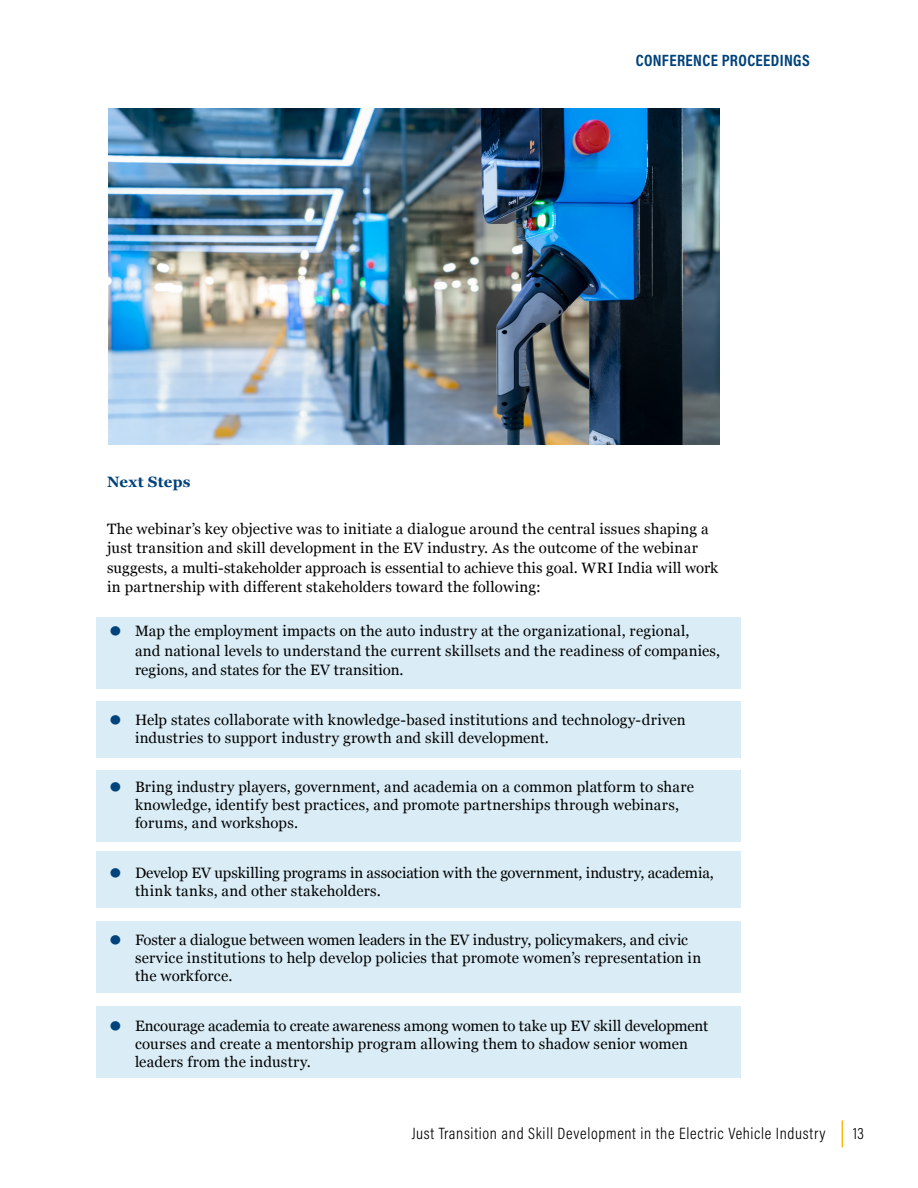
<style>
.page{position:relative;width:918px;height:1188px;background:#fff}
.page>*{position:absolute;margin:0;border:0;box-sizing:border-box;transform-origin:0 0}
.t1{font:300 16.5px "Acumin Pro Cond";letter-spacing:.04em;color:#000}
.t2{font:700 16.5px "Acumin Pro Cond";letter-spacing:.025em;color:#00427a}
.t3{font:15px/18px "Georgia";letter-spacing:.005em;color:#000}
.t4{font:700 15px "Georgia";letter-spacing:.015em;color:#00427a}
.s1{font-size:37.5px;color:#00427a}
</style>
<div class="page">
<svg style="left:842px;top:1120px;width:1px;height:27px"></svg>
<img style="left:108px;top:108px;width:611px;height:337px">
<div style="left:96px;top:617px;width:644px;height:71px;background:#daedf6"></div>
<div style="left:96px;top:701px;width:644px;height:57px;background:#daedf6"></div>
<div style="left:96px;top:770px;width:644px;height:71px;background:#daedf6"></div>
<div style="left:96px;top:851px;width:644px;height:57px;background:#daedf6"></div>
<div style="left:96px;top:921px;width:644px;height:71px;background:#daedf6"></div>
<div style="left:96px;top:1007px;width:644px;height:71px;background:#daedf6"></div>
<p class="t2" style="left:636px;top:50px;width:176px">CONFERENCE PROCEEDINGS</p>
<p class="t4" style="left:107px;top:471px;width:85px">Next Steps</p>
<p class="t3" style="left:107px;top:518px;width:612px;line-height:19.5px">The webinar’s key objective was to initiate a dialogue around the central issues shaping a just transition and skill development in the EV industry. As the outcome of the webinar suggests, a multi-stakeholder approach is essential to achieve this goal. WRI India will work in partnership with different stakeholders toward the following:</p>
<p class="t3" style="left:135px;top:621px;width:587px;line-height:19.5px;text-indent:-27px"><span class="s1">•</span> Map the employment impacts on the auto industry at the organizational, regional,<br>and national levels to understand the current skillsets and the readiness of companies, regions, and states for the EV transition.</p>
<p class="t3" style="left:135px;top:710px;width:552px;text-indent:-27px"><span class="s1">•</span> Help states collaborate with knowledge-based institutions and technology-driven industries to support industry growth and skill development.</p>
<p class="t3" style="left:135px;top:777px;width:561px;text-indent:-27px"><span class="s1">•</span> Bring industry players, government, and academia on a common platform to share knowledge, identify best practices, and promote partnerships through webinars, forums, and workshops.</p>
<p class="t3" style="left:135px;top:863px;width:580px;text-indent:-27px"><span class="s1">•</span> Develop EV upskilling programs in association with the government, industry, academia, think tanks, and other stakeholders.</p>
<p class="t3" style="left:135px;top:930px;width:568px;text-indent:-27px"><span class="s1">•</span> Foster a dialogue between women leaders in the EV industry, policymakers, and civic service institutions to help develop policies that promote women’s representation in the workforce.</p>
<p class="t3" style="left:135px;top:1016px;width:575px;text-indent:-27px"><span class="s1">•</span> Encourage academia to create awareness among women to take up EV skill development courses and create a mentorship program allowing them to shadow senior women leaders from the industry.</p>
<p class="t1" style="left:412px;top:1122px;width:415px">Just Transition and Skill Development in the Electric Vehicle Industry</p>
<p class="t1" style="left:853px;top:1122px;width:12px">13</p>
</div>
